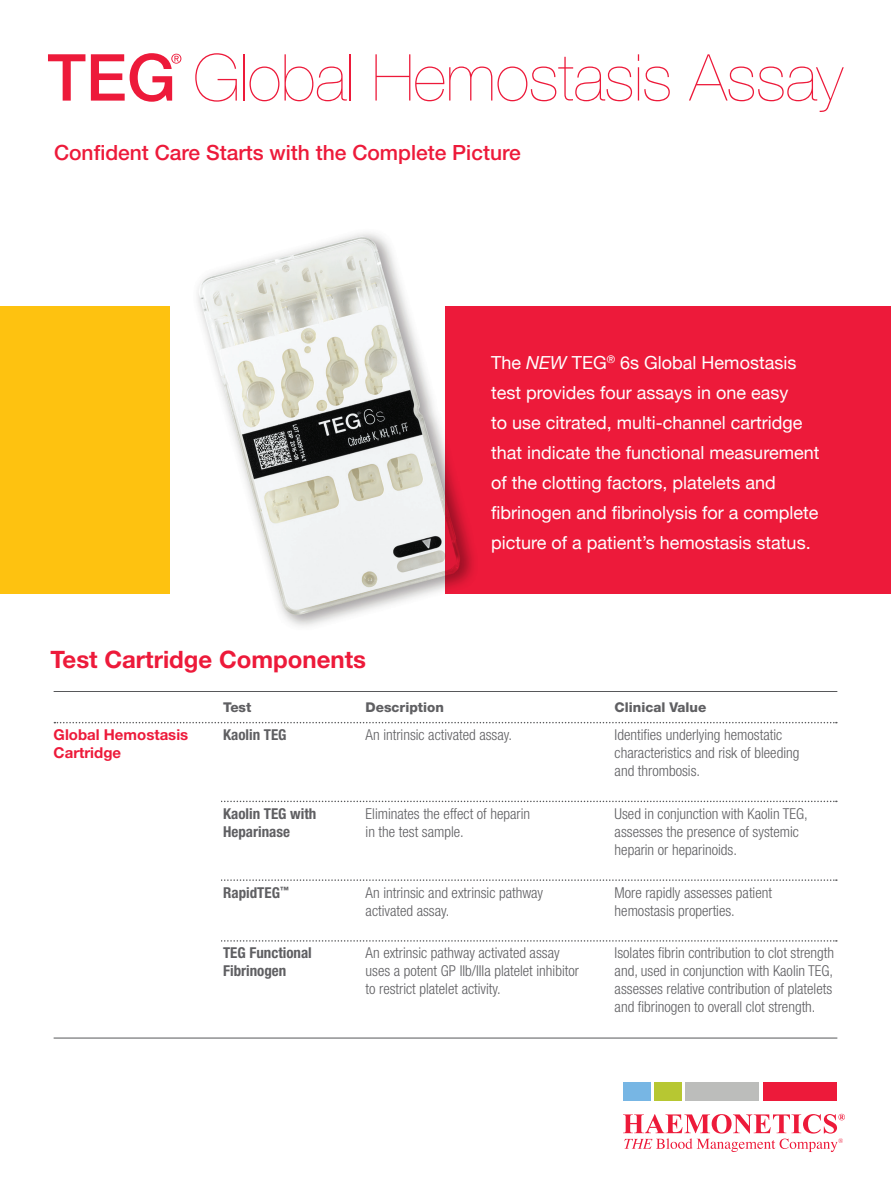
<style>
.page{position:relative;width:891px;height:1188px;background:#fff}
.page>*{position:absolute;margin:0;border:0;box-sizing:border-box;transform-origin:0 0}
.t1{font:200 64.65px "Helvetica Neue LT Std";letter-spacing:-.005em;color:#ed1a3a}
._11_14_body_copy{font:700 24px "Helvetica Neue LT Std";color:#ed1a3a}
.t2{font:500 21px "Helvetica Neue LT Std";color:#ed1a3a}
.Bodycopy{font:18px/30px "Helvetica Neue";color:#fff}
.chart_copy{font:300 condensed 15px/18px "Helvetica Neue LT Std";color:#5f5f62}
.chart_copy-2{font:700 condensed 15px "Helvetica Neue LT Std";color:#5f5f62}
.chart_copy-3{font:700 15px "Helvetica Neue LT Std";color:#ed1a3a}
.chart_heads{font:800 13.5px "Helvetica Neue LT Std";color:#5f5f62}
.s1{font-style:italic}
</style>
<div class="page">
<div style="left:446px;top:307px;width:445px;height:287px;background:#ed1a3a"></div>
<svg style="left:48px;top:54px;width:37px;height:47px"></svg>
<svg style="left:91px;top:53px;width:90px;height:49px"></svg>
<div style="left:0;top:307px;width:170px;height:287px;background:#fec210"></div>
<img style="left:148px;top:233px;width:371px;height:393px">
<svg style="left:54px;top:722px;width:783px;height:1px"></svg>
<svg style="left:221px;top:801px;width:616px;height:1px"></svg>
<svg style="left:221px;top:879px;width:616px;height:2px"></svg>
<svg style="left:221px;top:940px;width:616px;height:2px"></svg>
<hr style="left:54px;top:691px;width:783px;height:1px;background:#57585a">
<hr style="left:54px;top:1038px;width:783px;height:1px;background:#57585a">
<div style="left:763px;top:1082px;width:74px;height:19px;background:#ed1a3a"></div>
<div style="left:623px;top:1082px;width:27px;height:19px;background:#77b6e4"></div>
<div style="left:654px;top:1082px;width:28px;height:19px;background:#b7c732"></div>
<div style="left:685px;top:1082px;width:74px;height:19px;background:#bcbdbb"></div>
<svg style="left:623px;top:1114px;width:222px;height:38px"></svg>
<p class="t1" style="left:193px;top:40px;width:651px">Global Hemostasis Assay</p>
<p class="t2" style="left:54px;top:140px;width:468px">Confident Care Starts with the Complete Picture</p>
<p class="_11_14_body_copy" style="left:51px;top:645px;width:317px">Test Cartridge Components</p>
<p class="Bodycopy" style="left:491px;top:349px;width:330px">The <span class="s1">NEW</span> TEG<sup>®</sup> 6s Global Hemostasis test provides four assays in one easy<br>to use citrated, multi-channel cartridge that indicate the functional measurement of the clotting factors, platelets and fibrinogen and fibrinolysis for a complete picture of a patient’s hemostasis status.</p>
<p class="chart_heads" style="left:223px;top:699px;width:30px">Test</p>
<p class="chart_heads" style="left:366px;top:699px;width:80px">Description</p>
<p class="chart_heads" style="left:615px;top:699px;width:93px">Clinical Value</p>
<p class="chart_copy-3" style="left:54px;top:726px;width:136px">Global Hemostasis</p>
<p class="chart_copy-2" style="left:223px;top:726px;width:65px">Kaolin TEG</p>
<p class="chart_copy" style="left:366px;top:726px;width:148px">An intrinsic activated assay.</p>
<p class="chart_copy" style="left:615px;top:726px;width:169px">Identifies underlying hemostatic</p>
<p class="chart_copy-3" style="left:54px;top:744px;width:69px">Cartridge</p>
<p class="chart_copy" style="left:615px;top:744px;width:186px">characteristics and risk of bleeding and thrombosis.</p>
<p class="chart_copy-2" style="left:223px;top:804px;width:95px">Kaolin TEG with</p>
<p class="chart_copy" style="left:366px;top:804px;width:166px">Eliminates the effect of heparin</p>
<p class="chart_copy" style="left:615px;top:804px;width:195px">Used in conjunction with Kaolin TEG,</p>
<p class="chart_copy-2" style="left:223px;top:822px;width:68px">Heparinase</p>
<p class="chart_copy" style="left:366px;top:822px;width:100px">in the test sample.</p>
<p class="chart_copy" style="left:615px;top:822px;width:186px">assesses the presence of systemic heparin or heparinoids.</p>
<p class="chart_copy-2" style="left:223px;top:883px;width:67px">RapidTEG<sup>™</sup></p>
<p class="chart_copy" style="left:366px;top:883px;width:179px">An intrinsic and extrinsic pathway</p>
<p class="chart_copy" style="left:615px;top:883px;width:159px">More rapidly assesses patient</p>
<p class="chart_copy" style="left:366px;top:901px;width:85px">activated assay.</p>
<p class="chart_copy" style="left:615px;top:901px;width:122px">hemostasis properties.</p>
<p class="chart_copy-2" style="left:223px;top:944px;width:90px">TEG Functional</p>
<p class="chart_copy" style="left:366px;top:944px;width:196px">An extrinsic pathway activated assay</p>
<p class="chart_copy" style="left:615px;top:944px;width:221px">Isolates fibrin contribution to clot strength</p>
<p class="chart_copy-2" style="left:223px;top:962px;width:65px">Fibrinogen</p>
<p class="chart_copy" style="left:366px;top:962px;width:215px">uses a potent GP IIb/IIIa platelet inhibitor</p>
<p class="chart_copy" style="left:615px;top:962px;width:220px">and, used in conjunction with Kaolin TEG,</p>
<p class="chart_copy" style="left:366px;top:980px;width:137px">to restrict platelet activity.</p>
<p class="chart_copy" style="left:615px;top:980px;width:219px">assesses relative contribution of platelets and fibrinogen to overall clot strength.</p>
</div>
